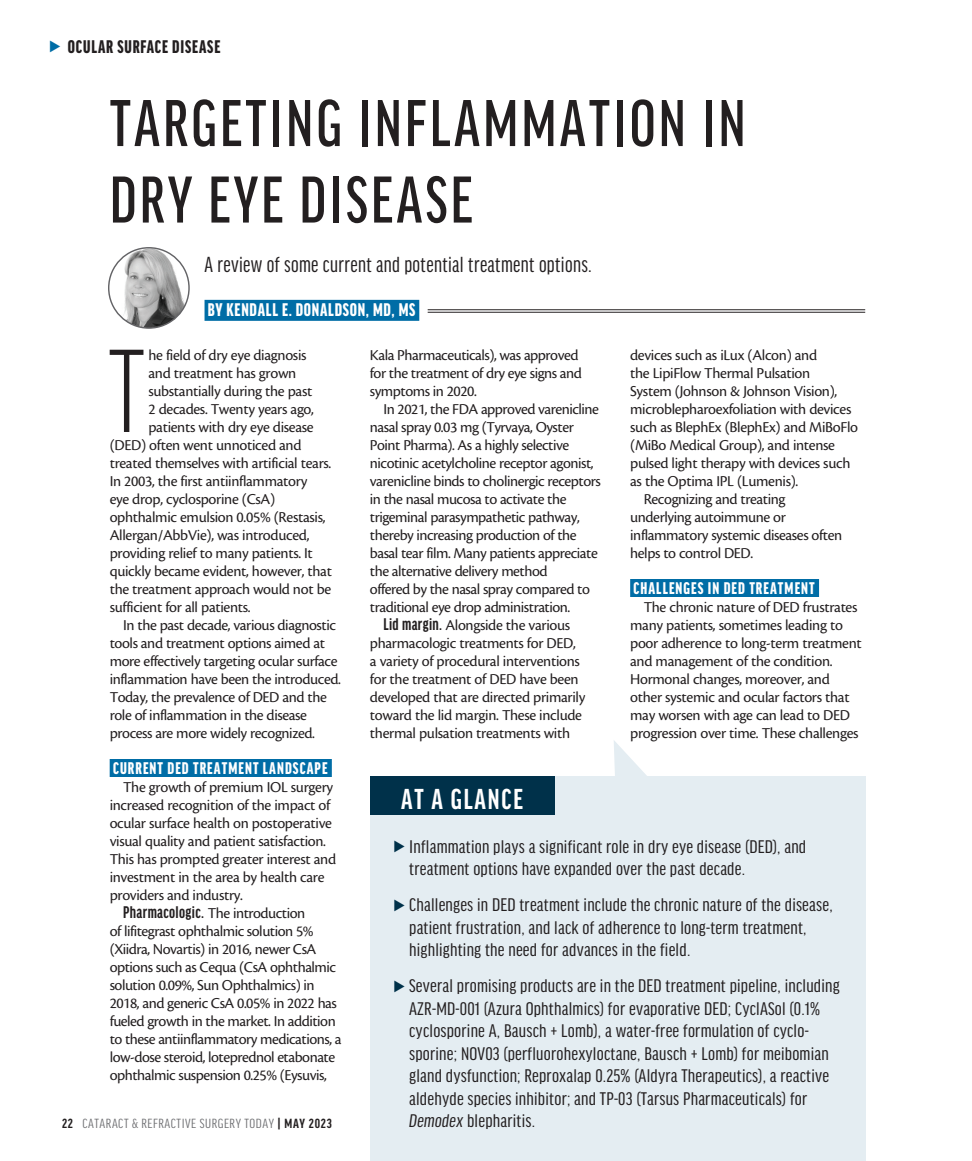
<style>
.page{position:relative;width:972px;height:1161px;background:#fff}
.page>*{position:absolute;margin:0;border:0;box-sizing:border-box;transform-origin:0 0}
.body_first{font:300 extra-condensed 126.15px "Good Headline Pro";color:#231f20}
.headline{font:500 extra-condensed 70.5px/76.5px "Good Headline Pro";letter-spacing:.045em;color:#231f20}
.at_a_glance_header{font:700 extra-condensed 30.75px "Good Headline Pro";letter-spacing:.06em;color:#fff}
.deck{font:23.25px "Good Headline Pro X Cond News";letter-spacing:.015em;color:#231f20}
.at_a_glance_body{font:19.5px/22.5px "Good Headline Pro X Cond News";letter-spacing:.01em;color:#231f20;scale:1.1 1}
.author{font:900 extra-condensed 19.5px "Good Headline Pro";letter-spacing:.04em;color:#fff}
.t1{font:900 extra-condensed 19.5px "Good Headline Pro";letter-spacing:.045em;color:#231f20}
.subhead{font:900 extra-condensed 18px "Good Headline Pro";letter-spacing:.06em;color:#fff}
.body{font:15.75px/18px "Cronos Pro";letter-spacing:-.025em;color:#231f20}
.body_first-2{font:15.75px "Cronos Pro";letter-spacing:-.02em;color:#231f20}
.t2{font:extra-condensed 14.1px "Good Headline Pro";letter-spacing:.035em;color:#6c6d70;scale:1.11 1}
.s1{font-family:"Good Headline Pro";font-weight:700;font-stretch:extra-condensed;font-size:18px}
.s2{font-weight:700;color:#231f20}
.s3{font-style:italic}
</style>
<div class="page">
<div style="left:205px;top:300px;width:214px;height:21px;background:#006da6"></div>
<hr style="left:428px;top:309px;width:437px;height:1px;background:#231f20">
<hr style="left:428px;top:312px;width:437px;height:1px;background:#231f20">
<img style="left:109px;top:248px;width:80px;height:80px;border-radius:40px">
<div style="left:108px;top:247px;width:82px;height:82px;border:1px solid #636366;border-radius:50%"></div>
<div style="left:110px;top:759px;width:222px;height:18px;background:#006da6"></div>
<div style="left:630px;top:579px;width:189px;height:18px;background:#006da6"></div>
<div style="left:370px;top:776px;width:495px;height:385px;background:#e4edf2"></div>
<svg style="left:614px;top:741px;width:33px;height:35px"></svg>
<div style="left:370px;top:776px;width:184px;height:39px;background:#00314a"></div>
<p class="t1" style="left:68px;top:37px;width:154px">OCULAR SURFACE DISEASE</p>
<p class="headline" style="left:110px;top:85px;width:637px">TARGETING INFLAMMATION IN<br>DRY EYE DISEASE</p>
<p class="deck" style="left:205px;top:253px;width:389px">A review of some current and potential treatment options.</p>
<p class="author" style="left:208px;top:300px;width:209px">BY KENDALL E. DONALDSON, MD, MS</p>
<p class="body_first" style="left:109px;top:329px;width:37px">T</p>
<p class="body_first-2" style="left:148px;top:346px;width:160px">he field of dry eye diagnosis</p>
<p class="body_first-2" style="left:148px;top:364px;width:149px">and treatment has grown</p>
<p class="body_first-2" style="left:148px;top:382px;width:165px">substantially during the past</p>
<p class="body_first-2" style="left:148px;top:400px;width:167px">2 decades. Twenty years ago,</p>
<p class="body_first-2" style="left:148px;top:418px;width:167px">patients with dry eye disease</p>
<p class="body_first-2" style="left:110px;top:436px;width:193px">(DED) often went unnoticed and</p>
<p class="body_first-2" style="left:110px;top:454px;width:223px">treated themselves with artificial tears.</p>
<p class="body_first-2" style="left:110px;top:472px;width:199px">In 2003, the first antiinflammatory</p>
<p class="body_first-2" style="left:110px;top:490px;width:167px">eye drop, cyclosporine (CsA)</p>
<p class="body_first-2" style="left:110px;top:508px;width:217px">ophthalmic emulsion 0.05% (Restasis,</p>
<p class="body_first-2" style="left:110px;top:526px;width:201px">Allergan/AbbVie), was introduced,</p>
<p class="body_first-2" style="left:110px;top:544px;width:205px">providing relief to many patients. It</p>
<p class="body_first-2" style="left:110px;top:562px;width:224px">quickly became evident, however, that</p>
<p class="body_first-2" style="left:110px;top:580px;width:223px">the treatment approach would not be</p>
<p class="body_first-2" style="left:110px;top:598px;width:142px">sufficient for all patients.</p>
<p class="body" style="left:110px;top:616px;width:233px;text-indent:14px">In the past decade, various diagnostic tools and treatment options aimed at more effectively targeting ocular surface inflammation have been the introduced.<br>Today, the prevalence of DED and the role of inflammation in the disease process are more widely recognized.</p>
<p class="subhead" style="left:113px;top:759px;width:216px">CURRENT DED TREATMENT LANDSCAPE</p>
<p class="body" style="left:110px;top:778px;width:228px;text-indent:14px">The growth of premium IOL surgery increased recognition of the impact of ocular surface health on postoperative visual quality and patient satisfaction.<br>This has prompted greater interest and investment in the area by health care providers and industry.</p>
<p class="body" style="left:110px;top:904px;width:233px;text-indent:14px"><span class="s1">Pharmacologic.</span> The introduction<br>of lifitegrast ophthalmic solution 5% (Xiidra, Novartis) in 2016, newer CsA options such as Cequa (CsA ophthalmic solution 0.09%, Sun Ophthalmics) in 2018, and generic CsA 0.05% in 2022 has fueled growth in the market. In addition to these antiinflammatory medications, a low-dose steroid, loteprednol etabonate ophthalmic suspension 0.25% (Eysuvis,</p>
<p class="t2" style="left:62px;top:1117px;width:245px"><span class="s2">22</span> CATARACT &amp; REFRACTIVE SURGERY TODAY <span class="s2">| MAY 2023</span></p>
<p class="body" style="left:370px;top:346px;width:214px">Kala Pharmaceuticals), was approved for the treatment of dry eye signs and symptoms in 2020.</p>
<p class="body" style="left:370px;top:400px;width:232px;text-indent:14px">In 2021, the FDA approved varenicline nasal spray 0.03 mg (Tyrvaya, Oyster Point Pharma). As a highly selective nicotinic acetylcholine receptor agonist, varenicline binds to cholinergic receptors in the nasal mucosa to activate the trigeminal parasympathetic pathway, thereby increasing production of the basal tear film. Many patients appreciate the alternative delivery method<br>offered by the nasal spray compared to traditional eye drop administration.</p>
<p class="body" style="left:370px;top:616px;width:217px;text-indent:14px"><span class="s1">Lid margin.</span> Alongside the various pharmacologic treatments for DED, a variety of procedural interventions for the treatment of DED have been developed that are directed primarily toward the lid margin. These include thermal pulsation treatments with</p>
<p class="body" style="left:630px;top:346px;width:229px">devices such as iLux (Alcon) and<br>the LipiFlow Thermal Pulsation<br>System (Johnson &amp; Johnson Vision), microblepharoexfoliation with devices such as BlephEx (BlephEx) and MiBoFlo (MiBo Medical Group), and intense pulsed light therapy with devices such as the Optima IPL (Lumenis).</p>
<p class="body" style="left:630px;top:490px;width:214px;text-indent:14px">Recognizing and treating underlying autoimmune or inflammatory systemic diseases often helps to control DED.</p>
<p class="subhead" style="left:634px;top:579px;width:183px">CHALLENGES IN DED TREATMENT</p>
<p class="body" style="left:630px;top:598px;width:233px;text-indent:14px">The chronic nature of DED frustrates many patients, sometimes leading to poor adherence to long-term treatment and management of the condition.<br>Hormonal changes, moreover, and other systemic and ocular factors that may worsen with age can lead to DED progression over time. These challenges</p>
<p class="at_a_glance_header" style="left:401px;top:784px;width:123px">AT A GLANCE</p>
<p class="at_a_glance_body" style="left:409px;top:836px;width:363px">Inflammation plays a significant role in dry eye disease (DED), and treatment options have expanded over the past decade.</p>
<p class="at_a_glance_body" style="left:409px;top:894px;width:387px">Challenges in DED treatment include the chronic nature of the disease, patient frustration, and lack of adherence to long-term treatment, highlighting the need for advances in the field.</p>
<p class="at_a_glance_body" style="left:409px;top:975px;width:393px">Several promising products are in the DED treatment pipeline, including AZR-MD-001 (Azura Ophthalmics) for evaporative DED; CyclASol (0.1% cyclosporine A, Bausch + Lomb), a water-free formulation of cyclo&shy;sporine; NOV03 (perfluorohexyloctane, Bausch + Lomb) for meibomian gland dysfunction; Reproxalap 0.25% (Aldyra Therapeutics), a reactive aldehyde species inhibitor; and TP-03 (Tarsus Pharmaceuticals) for <span class="s3">Demodex</span> blepharitis.</p>
</div>
